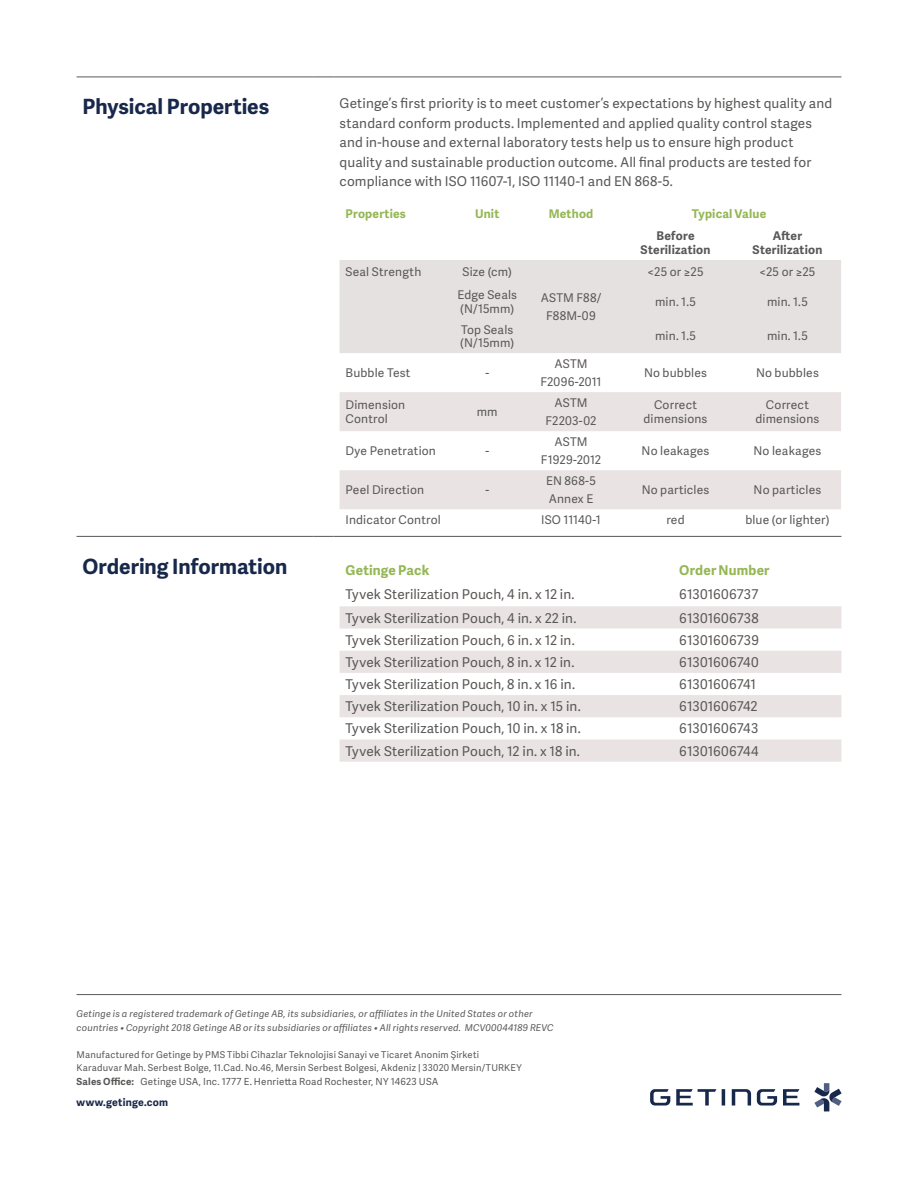
<style>
.page{position:relative;width:918px;height:1188px;background:#fff}
.page>*{position:absolute;margin:0;border:0;box-sizing:border-box;transform-origin:0 0}
.t1{font:700 21px "Adelle Sans";color:#18284a}
.t2{font:13.5px/19.5px "Adelle Sans";letter-spacing:.01em;color:#595857}
.t3{font:700 13.5px "Adelle Sans";letter-spacing:.01em;color:#94b754}
.t4{font:12px/18px "Adelle Sans";letter-spacing:.015em;color:#595857;text-align:center}
.t5{font:700 12px/13.5px "Adelle Sans";letter-spacing:.015em;color:#595857;text-align:center}
.t6{font:700 12px "Adelle Sans";letter-spacing:.015em;color:#94b754}
.t7{font:700 10.5px "Adelle Sans";letter-spacing:.02em;color:#18284a}
.t8{font:9.75px "Adelle Sans";letter-spacing:.02em;color:#595857}
.t9{font:italic 9.3px/13.5px "Adelle Sans";letter-spacing:.025em;color:#595857}
.t10{font:9.3px/13.5px "Adelle Sans";letter-spacing:.025em;color:#595857}
.s1{font-weight:700}
</style>
<div class="page">
<hr style="left:77px;top:994px;width:764px;height:1px;background:#595857">
<hr style="left:77px;top:536px;width:237px;height:1px;background:#595857">
<svg style="left:314px;top:536px;width:20px;height:1px"></svg>
<hr style="left:334px;top:536px;width:507px;height:1px;background:#595857">
<hr style="left:77px;top:77px;width:237px;height:1px;background:#595857">
<svg style="left:314px;top:77px;width:20px;height:1px"></svg>
<hr style="left:334px;top:77px;width:507px;height:1px;background:#595857">
<div style="left:340px;top:260px;width:501px;height:93px;background:#e5e1e1"></div>
<svg style="left:340px;top:392px;width:501px;height:117px;fill:#e9e4e3"></svg>
<svg style="left:340px;top:606px;width:501px;height:156px;fill:#e9e4e3"></svg>
<svg style="left:814px;top:1083px;width:27px;height:28px"></svg>
<svg style="left:783px;top:1089px;width:16px;height:17px"></svg>
<svg style="left:676px;top:1089px;width:40px;height:17px"></svg>
<svg style="left:722px;top:1089px;width:3px;height:17px"></svg>
<svg style="left:650px;top:1089px;width:20px;height:17px"></svg>
<svg style="left:757px;top:1089px;width:20px;height:17px"></svg>
<svg style="left:732px;top:1089px;width:19px;height:17px"></svg>
<h1 class="t1" style="left:83px;top:91px;width:188px">Physical Properties</h1>
<p class="t2" style="left:340px;top:93px;width:494px">Getinge’s first priority is to meet customer’s expectations by highest quality and standard conform products. Implemented and applied quality control stages and in-house and external laboratory tests help us to ensure high product quality and sustainable production outcome. All final products are tested for compliance with ISO 11607-1, ISO 11140-1 and EN 868-5.</p>
<p class="t6" style="left:346px;top:205px;width:62px">Properties</p>
<p class="t6" style="left:475px;top:205px;width:26px">Unit</p>
<p class="t6" style="left:549px;top:205px;width:46px">Method</p>
<p class="t6" style="left:692px;top:205px;width:76px">Typical Value</p>
<p class="t5" style="left:641px;top:229px;width:71px">Before<br>Sterilization</p>
<p class="t5" style="left:753px;top:229px;width:71px">After<br>Sterilization</p>
<p class="t4" style="left:346px;top:263px;width:77px">Seal Strength</p>
<p class="t4" style="left:463px;top:263px;width:51px">Size (cm)</p>
<p class="t4" style="left:541px;top:288px;width:62px">ASTM F88/<br>F88M-09</p>
<p class="t4" style="left:648px;top:263px;width:57px">&lt;25 or ≥25</p>
<p class="t4" style="left:759px;top:263px;width:57px">&lt;25 or ≥25</p>
<p class="t4" style="left:457px;top:288px;width:61px;line-height:13.5px;text-align:left">Edge Seals (N/15mm)</p>
<p class="t4" style="left:655px;top:292px;width:42px">min. 1.5</p>
<p class="t4" style="left:767px;top:292px;width:42px">min. 1.5</p>
<p class="t4" style="left:460px;top:322px;width:55px;line-height:13.5px;text-align:left">Top Seals (N/15mm)</p>
<p class="t4" style="left:655px;top:327px;width:42px">min. 1.5</p>
<p class="t4" style="left:767px;top:327px;width:42px">min. 1.5</p>
<p class="t4" style="left:346px;top:363px;width:66px">Bubble Test</p>
<p class="t4" style="left:485px;top:363px;width:5px">-</p>
<p class="t4" style="left:540px;top:354px;width:63px">ASTM<br>F2096-2011</p>
<p class="t4" style="left:644px;top:363px;width:64px">No bubbles</p>
<p class="t4" style="left:756px;top:363px;width:64px">No bubbles</p>
<p class="t4" style="left:346px;top:398px;width:61px;line-height:13.5px;text-align:left">Dimension<br>Control</p>
<p class="t4" style="left:477px;top:403px;width:22px">mm</p>
<p class="t4" style="left:545px;top:394px;width:53px">ASTM<br>F2203-02</p>
<p class="t4" style="left:644px;top:398px;width:65px;line-height:13.5px">Correct dimensions</p>
<p class="t4" style="left:756px;top:398px;width:65px;line-height:13.5px">Correct dimensions</p>
<p class="t4" style="left:346px;top:442px;width:92px">Dye Penetration</p>
<p class="t4" style="left:485px;top:442px;width:5px">-</p>
<p class="t4" style="left:541px;top:433px;width:62px">ASTM<br>F1929-2012</p>
<p class="t4" style="left:642px;top:442px;width:69px">No leakages</p>
<p class="t4" style="left:754px;top:442px;width:69px">No leakages</p>
<p class="t4" style="left:346px;top:481px;width:80px">Peel Direction</p>
<p class="t4" style="left:485px;top:481px;width:5px">-</p>
<p class="t4" style="left:546px;top:472px;width:51px;text-align:left">EN 868-5<br>Annex E</p>
<p class="t4" style="left:642px;top:481px;width:69px">No particles</p>
<p class="t4" style="left:754px;top:481px;width:69px">No particles</p>
<p class="t4" style="left:346px;top:511px;width:97px">Indicator Control</p>
<p class="t4" style="left:541px;top:511px;width:61px">ISO 11140-1</p>
<p class="t4" style="left:666px;top:511px;width:20px">red</p>
<p class="t4" style="left:745px;top:511px;width:86px">blue (or lighter)</p>
<h1 class="t1" style="left:83px;top:551px;width:206px">Ordering Information</h1>
<p class="t3" style="left:346px;top:561px;width:85px">Getinge Pack</p>
<p class="t3" style="left:679px;top:561px;width:92px">Order Number</p>
<p class="t2" style="left:346px;top:584px;width:231px">Tyvek Sterilization Pouch, 4 in. x 12 in.</p>
<p class="t2" style="left:679px;top:584px;width:80px">61301606737</p>
<p class="t2" style="left:346px;top:608px;width:232px">Tyvek Sterilization Pouch, 4 in. x 22 in.</p>
<p class="t2" style="left:679px;top:608px;width:81px">61301606738</p>
<p class="t2" style="left:346px;top:630px;width:231px">Tyvek Sterilization Pouch, 6 in. x 12 in.</p>
<p class="t2" style="left:679px;top:630px;width:81px">61301606739</p>
<p class="t2" style="left:346px;top:652px;width:230px">Tyvek Sterilization Pouch, 8 in. x 12 in.</p>
<p class="t2" style="left:679px;top:652px;width:81px">61301606740</p>
<p class="t2" style="left:346px;top:674px;width:231px">Tyvek Sterilization Pouch, 8 in. x 16 in.</p>
<p class="t2" style="left:679px;top:674px;width:78px">61301606741</p>
<p class="t2" style="left:346px;top:696px;width:237px">Tyvek Sterilization Pouch, 10 in. x 15 in.</p>
<p class="t2" style="left:679px;top:696px;width:80px">61301606742</p>
<p class="t2" style="left:346px;top:719px;width:237px">Tyvek Sterilization Pouch, 10 in. x 18 in.</p>
<p class="t2" style="left:679px;top:719px;width:81px">61301606743</p>
<p class="t2" style="left:346px;top:741px;width:236px">Tyvek Sterilization Pouch, 12 in. x 18 in.</p>
<p class="t2" style="left:679px;top:741px;width:81px">61301606744</p>
<p class="t9" style="left:77px;top:1007px;width:478px">Getinge is a registered trademark of Getinge AB, its subsidiaries, or affiliates in the United States or other countries • Copyright 2018 Getinge AB or its subsidiaries or affiliates • All rights reserved. MCV00044189 REVC</p>
<p class="t10" style="left:77px;top:1047px;width:447px">Manufactured for Getinge by PMS Tibbi Cihazlar Teknolojisi Sanayi ve Ticaret Anonim Şirketi<br>Karaduvar Mah. Serbest Bolge, 11.Cad. No.46, Mersin Serbest Bolgesi, Akdeniz | 33020 Mersin/TURKEY</p>
<p class="t8" style="left:77px;top:1074px;width:364px"><span class="s1">Sales Office:</span> Getinge USA, Inc. 1777 E. Henrietta Road Rochester, NY 14623 USA</p>
<p class="t7" style="left:77px;top:1094px;width:93px">www.getinge.com</p>
</div>
